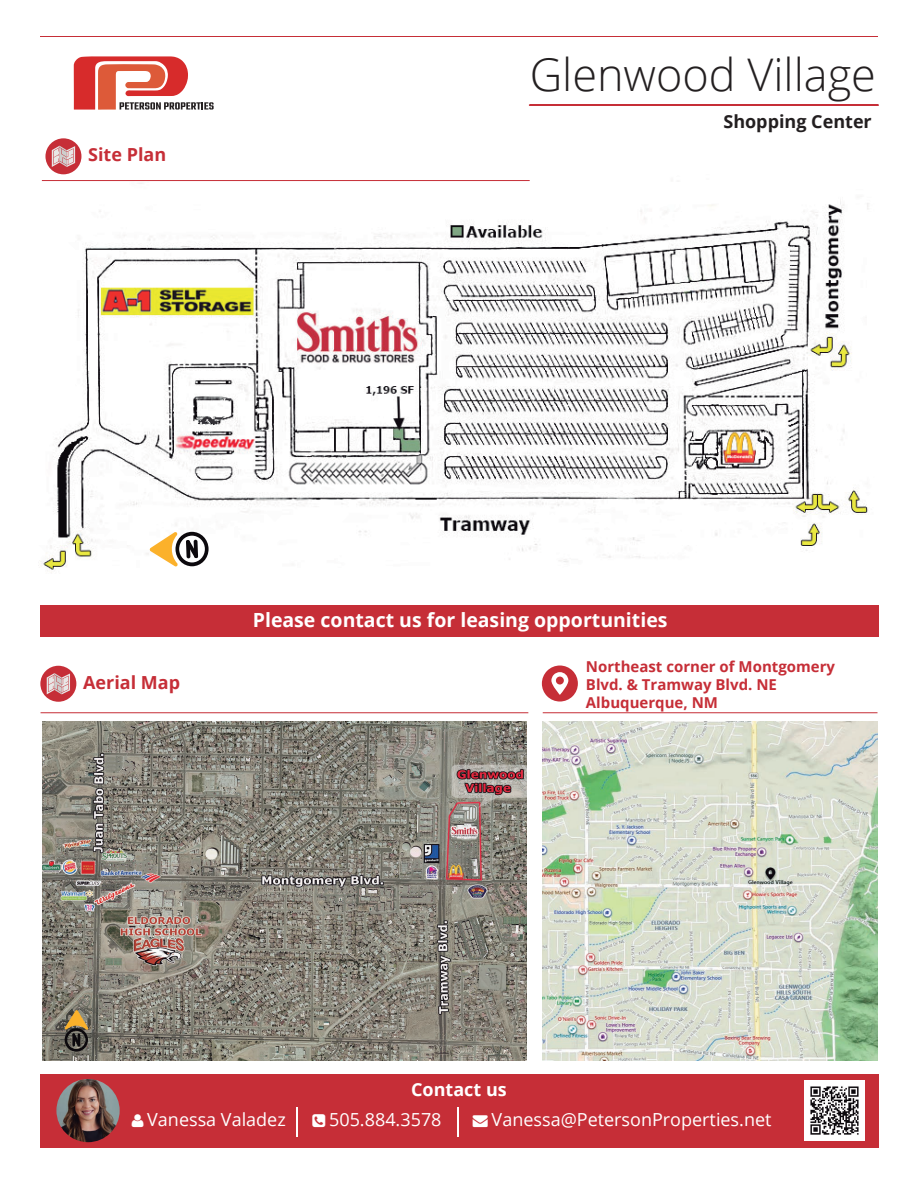
<style>
.page{position:relative;width:918px;height:1188px;background:#fff}
.page>*{position:absolute;margin:0;border:0;box-sizing:border-box;transform-origin:0 0}
.t1{font:300 45px "Open Sans";color:#231f20}
.t2{font:700 19.5px "Open Sans";color:#fff}
.t3{font:18px "Open Sans";color:#fff}
.t4{font:700 18px "Open Sans";color:#c62e37}
.t5{font:700 18px "Open Sans";color:#231f20}
.t6{font:700 18px "Open Sans";color:#fff}
.t7{font:700 15px/18px "Open Sans";color:#c62e37}
</style>
<div class="page">
<div style="left:40px;top:605px;width:838px;height:32px;background:#c62e37"></div>
<img style="left:38px;top:163px;width:831px;height:410px">
<svg style="left:150px;top:532px;width:59px;height:35px"></svg>
<div style="left:40px;top:1074px;width:838px;height:74px;background:#c62e37"></div>
<hr style="left:296px;top:1107px;width:2px;height:30px;background:#fff">
<hr style="left:457px;top:1107px;width:1px;height:30px;background:#fff">
<img style="left:56px;top:1079px;width:64px;height:63px;border-radius:32px">
<div style="left:804px;top:1080px;width:61px;height:61px;background:#fff"></div>
<hr style="left:41px;top:712px;width:487px;height:1px;background:#c62e37">
<svg style="left:542px;top:666px;width:36px;height:36px"></svg>
<hr style="left:543px;top:712px;width:335px;height:1px;background:#c62e37">
<div style="left:40px;top:666px;width:36px;height:36px;background:#c62e37;border-radius:50%"></div>
<svg style="left:47px;top:673px;width:23px;height:21px"></svg>
<hr style="left:41px;top:36px;width:837px;height:1px;background:#c62e37">
<hr style="left:530px;top:104px;width:348px;height:2px;background:#c62e37">
<svg style="left:74px;top:56px;width:140px;height:54px"></svg>
<img style="left:543px;top:722px;width:335px;height:339px">
<img style="left:810px;top:1086px;width:49px;height:49px">
<img style="left:42px;top:721px;width:484px;height:340px">
<svg style="left:65px;top:1010px;width:23px;height:42px"></svg>
<div style="left:45px;top:138px;width:36px;height:36px;background:#c62e37;border-radius:50%"></div>
<svg style="left:52px;top:146px;width:23px;height:21px"></svg>
<hr style="left:42px;top:180px;width:488px;height:1px;background:#c62e37">
<p class="t4" style="left:88px;top:142px;width:80px">Site Plan</p>
<h1 class="t1" style="left:530px;top:43px;width:348px">Glenwood Village</h1>
<p class="t5" style="left:723px;top:109px;width:150px">Shopping Center</p>
<p class="t4" style="left:83px;top:670px;width:99px">Aerial Map</p>
<h2 class="t2" style="left:253px;top:607px;width:416px">Please contact us for leasing opportunities</h2>
<p class="t7" style="left:586px;top:657px;width:251px">Northeast corner of Montgomery<br>Blvd. &amp; Tramway Blvd. NE<br>Albuquerque, NM</p>
<p class="t3" style="left:147px;top:1108px;width:140px">Vanessa Valadez</p>
<p class="t6" style="left:411px;top:1077px;width:97px">Contact us</p>
<p class="t3" style="left:329px;top:1108px;width:114px">505.884.3578</p>
<p class="t3" style="left:492px;top:1108px;width:281px">Vanessa@PetersonProperties.net</p>
</div>
